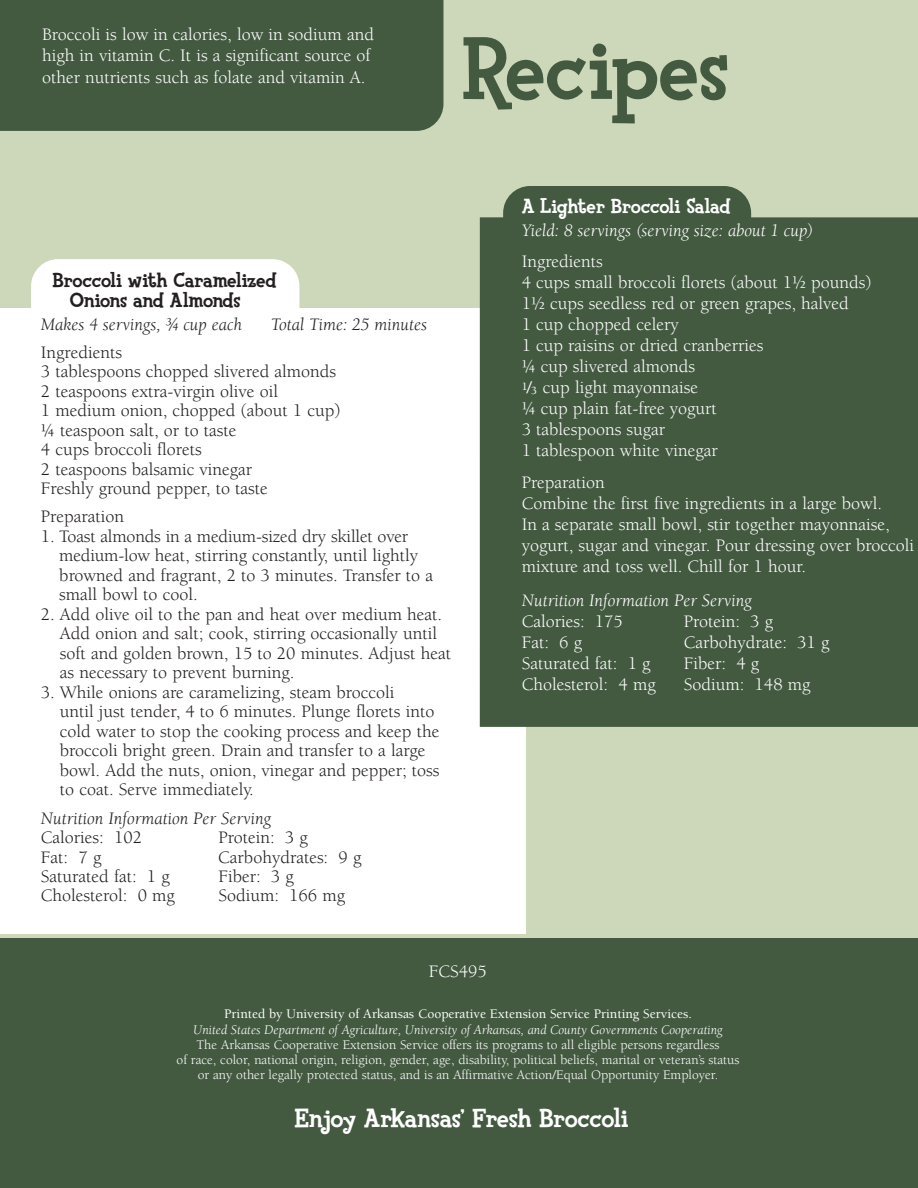
<style>
.page{position:relative;width:918px;height:1188px;background:#cdd7b9}
.page>*{position:absolute;margin:0;border:0;box-sizing:border-box;transform-origin:0 0}
.t1{font:800 90px "Fink";letter-spacing:-.005em;color:#435a41}
.t2{font:800 27px "Fink";letter-spacing:-.015em;color:#fff}
.t3{font:800 21px/20.2px "Fink";letter-spacing:-.02em;color:#231f20}
.t4{font:800 21px "Fink";letter-spacing:-.015em;color:#fff}
.t5{font:18px/19.5px "Berkeley";color:#231f20}
.t6{font:18px/21px "Berkeley";color:#fff}
.t7{font:italic 18px "Berkeley";color:#231f20}
.t8{font:italic 18px "Berkeley";color:#fff}
.t9{font:13.5px/15px "Berkeley";color:#fff;text-align:center}
.t10{font:italic 13.5px "Berkeley";color:#fff}
.t11{font:500 13.5px "Berkeley";color:#fff}
.s1{font-weight:500}
.s2{font-weight:500;font-size:11.25px}
</style>
<div class="page">
<div style="left:0;top:308px;width:526px;height:626px;background:#fff"></div>
<div style="left:0;top:938px;width:918px;height:250px;background:#435a41"></div>
<div style="left:480px;top:217px;width:438px;height:510px;background:#435a41"></div>
<div style="left:0;top:0;width:443px;height:131px;background:#435a41"></div>
<div style="left:31px;top:259px;width:268px;height:84px;background:#fff;border-radius:27px"></div>
<div style="left:503px;top:186px;width:248px;height:64px;background:#435a41;border-radius:27px"></div>
<p class="t6" style="left:42px;top:25px;width:333px;line-height:21.6px">Broccoli is low in calories, low in sodium and high in vitamin C. It is a significant source of other nutrients such as folate and vitamin A.</p>
<h1 class="t1" style="left:462px;top:40px;width:269px">Recipes</h1>
<p class="t3" style="left:70px;top:272px;width:209px;text-indent:-17px">Broccoli with Caramelized<br>Onions and Almonds</p>
<p class="t7" style="left:41px;top:317px;width:203px">Makes 4 servings, ¾ cup each</p>
<p class="t7" style="left:271px;top:317px;width:158px">Total Time: 25 minutes</p>
<p class="t5" style="left:41px;top:344px;width:301px">Ingredients<br>3 tablespoons chopped slivered almonds<br>2 teaspoons extra-virgin olive oil<br>1 medium onion, chopped (about 1 cup) ¼ teaspoon salt, or to taste<br>4 cups broccoli florets<br>2 teaspoons balsamic vinegar<br>Freshly ground pepper, to taste</p>
<p class="t5" style="left:41px;top:509px;width:85px">Preparation</p>
<p class="t5" style="left:59px;top:528px;width:375px;text-indent:-18px">1. Toast almonds in a medium-sized dry skillet over medium-low heat, stirring constantly, until lightly browned and fragrant, 2 to 3 minutes. Transfer to a small bowl to cool.</p>
<p class="t5" style="left:60px;top:606px;width:393px;text-indent:-19px">2. Add olive oil to the pan and heat over medium heat.<br>Add onion and salt; cook, stirring occasionally until soft and golden brown, 15 to 20 minutes. Adjust heat as necessary to prevent burning.</p>
<p class="t5" style="left:60px;top:684px;width:381px;text-indent:-19px">3. While onions are caramelizing, steam broccoli<br>until just tender, 4 to 6 minutes. Plunge florets into cold water to stop the cooking process and keep the broccoli bright green. Drain and transfer to a large bowl. Add the nuts, onion, vinegar and pepper; toss to coat. Serve immediately.</p>
<p class="t7" style="left:41px;top:811px;width:232px">Nutrition Information Per Serving</p>
<p class="t5" style="left:41px;top:829px;width:103px">Calories: 102</p>
<p class="t5" style="left:218px;top:829px;width:91px">Protein: 3 g</p>
<p class="t5" style="left:41px;top:849px;width:62px">Fat: 7 g</p>
<p class="t5" style="left:218px;top:849px;width:145px">Carbohydrates: 9 g</p>
<p class="t5" style="left:41px;top:868px;width:130px">Saturated fat: 1 g</p>
<p class="t5" style="left:218px;top:868px;width:77px">Fiber: 3 g</p>
<p class="t5" style="left:41px;top:888px;width:136px">Cholesterol: 0 mg</p>
<p class="t5" style="left:218px;top:888px;width:128px">Sodium: 166 mg</p>
<p class="t4" style="left:522px;top:199px;width:211px">A Lighter Broccoli Salad</p>
<p class="t8" style="left:522px;top:223px;width:293px">Yield: 8 servings (serving size: about 1 cup)</p>
<p class="t6" style="left:522px;top:252px;width:351px">Ingredients<br>4 cups small broccoli florets (about 1½ pounds)<br>1½ cups seedless red or green grapes, halved<br>1 cup chopped celery<br>1 cup raisins or dried cranberries<br>¼ cup slivered almonds<br><sup>1</sup><span class="s1">/</span><span class="s2">3</span> cup light mayonnaise<br>¼ cup plain fat-free yogurt<br>3 tablespoons sugar<br>1 tablespoon white vinegar</p>
<p class="t6" style="left:522px;top:473px;width:394px">Preparation<br>Combine the first five ingredients in a large bowl.<br>In a separate small bowl, stir together mayonnaise, yogurt, sugar and vinegar. Pour dressing over broccoli mixture and toss well. Chill for 1 hour.</p>
<p class="t8" style="left:522px;top:593px;width:232px">Nutrition Information Per Serving</p>
<p class="t6" style="left:522px;top:612px;width:136px">Calories: 175<br>Fat: 6 g<br>Saturated fat: 1 g<br>Cholesterol: 4 mg</p>
<p class="t6" style="left:684px;top:612px;width:147px">Protein: 3 g<br>Carbohydrate: 31 g<br>Fiber: 4 g<br>Sodium: 148 mg</p>
<p class="t6" style="left:429px;top:963px;width:60px">FCS495</p>
<p class="t11" style="left:224px;top:1008px;width:469px">Printed by University of Arkansas Cooperative Extension Service Printing Services.</p>
<p class="t10" style="left:193px;top:1024px;width:531px">United States Department of Agriculture, University of Arkansas, and County Governments Cooperating</p>
<p class="t9" style="left:177px;top:1038px;width:564px">The Arkansas Cooperative Extension Service offers its programs to all eligible persons regardless<br>of race, color, national origin, religion, gender, age, disability, political beliefs, marital or veteran’s status or any other legally protected status, and is an Affirmative Action/Equal Opportunity Employer.</p>
<p class="t2" style="left:294px;top:1109px;width:336px">Enjoy Arkansas’ Fresh Broccoli</p>
</div>
